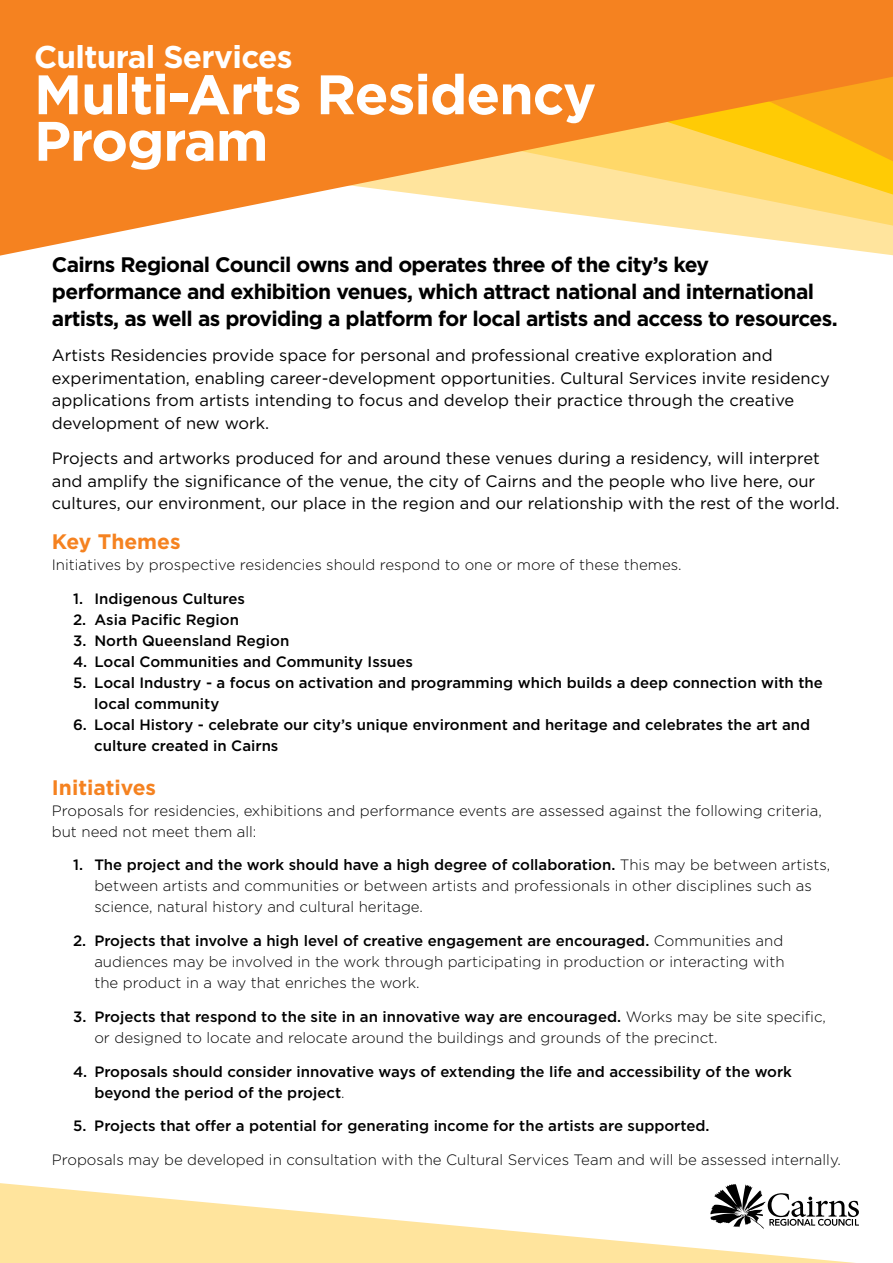
<style>
.page{position:relative;width:893px;height:1263px;background:#fff}
.page>*{position:absolute;margin:0;border:0;box-sizing:border-box;transform-origin:0 0}
.t1{font:700 55.5px/46.5px "Gotham";letter-spacing:-.02em;color:#fff}
.t2{font:700 31.5px "Gotham";letter-spacing:-.02em;color:#fff}
.t3{font:700 21px/27px "Gotham";letter-spacing:-.03em;color:#000}
.t4{font:700 21px "Gotham";color:#f58220}
.t5{font:16.5px/22.5px "Gotham";color:#000}
.t6{font:300 15px/21px "Gotham";color:#000}
.t7{font:500 15px/21px "Gotham";color:#000}
.s1{font-weight:500}
.s2{font-weight:300}
</style>
<div class="page">
<svg style="left:0;top:1183px;width:859px;height:80px;fill:#ffe49d"></svg>
<svg style="left:0;top:0;width:893px;height:256px;background:#f8a44d"></svg>
<h2 class="t2" style="left:34px;top:36px;width:260px">Cultural Services</h2>
<h1 class="t1" style="left:34px;top:71px;width:564px">Multi-Arts Residency<br>Program</h1>
<h3 class="t3" style="left:52px;top:251px;width:787px">Cairns Regional Council owns and operates three of the city’s key performance and exhibition venues, which attract national and international artists, as well as providing a platform for local artists and access to resources.</h3>
<p class="t5" style="left:52px;top:344px;width:779px">Artists Residencies provide space for personal and professional creative exploration and experimentation, enabling career-development opportunities. Cultural Services invite residency applications from artists intending to focus and develop their practice through the creative development of new work.</p>
<p class="t5" style="left:52px;top:447px;width:789px">Projects and artworks produced for and around these venues during a residency, will interpret and amplify the significance of the venue, the city of Cairns and the people who live here, our cultures, our environment, our place in the region and our relationship with the rest of the world.</p>
<h3 class="t4" style="left:52px;top:527px;width:130px">Key Themes</h3>
<p class="t6" style="left:52px;top:553px;width:631px">Initiatives by prospective residencies should respond to one or more of these themes.</p>
<p class="t7" style="left:73px;top:587px;width:173px">1. Indigenous Cultures</p>
<p class="t7" style="left:73px;top:608px;width:167px">2. Asia Pacific Region</p>
<p class="t7" style="left:73px;top:629px;width:218px">3. North Queensland Region</p>
<p class="t7" style="left:73px;top:650px;width:341px">4. Local Communities and Community Issues</p>
<p class="t7" style="left:94px;top:671px;width:730px;text-indent:-21px">5. Local Industry - a focus on activation and programming which builds a deep connection with the local community</p>
<p class="t7" style="left:94px;top:713px;width:717px;text-indent:-21px">6. Local History - celebrate our city’s unique environment and heritage and celebrates the art and culture created in Cairns</p>
<h3 class="t4" style="left:52px;top:773px;width:106px">Initiatives</h3>
<p class="t6" style="left:52px;top:799px;width:771px">Proposals for residencies, exhibitions and performance events are assessed against the following criteria, but need not meet them all:</p>
<p class="t6" style="left:94px;top:854px;width:737px;text-indent:-21px"><span class="s1">1. The project and the work should have a high degree of collaboration.</span> This may be between artists, between artists and communities or between artists and professionals in other disciplines such as science, natural history and cultural heritage.</p>
<p class="t6" style="left:94px;top:930px;width:692px;text-align:justify;text-indent:-21px"><span class="s1">2. Projects that involve a high level of creative engagement are encouraged.</span> Communities and audiences may be involved in the work through participating in production or interacting with the product in a way that enriches the work.</p>
<p class="t6" style="left:94px;top:1005px;width:733px;text-indent:-21px"><span class="s1">3. Projects that respond to the site in an innovative way are encouraged.</span> Works may be site specific, or designed to locate and relocate around the buildings and grounds of the precinct.</p>
<p class="t7" style="left:94px;top:1060px;width:699px;text-indent:-21px">4. Proposals should consider innovative ways of extending the life and accessibility of the work beyond the period of the project<span class="s2">.</span></p>
<p class="t7" style="left:73px;top:1115px;width:638px">5. Projects that offer a potential for generating income for the artists are supported.</p>
<p class="t6" style="left:52px;top:1149px;width:791px">Proposals may be developed in consultation with the Cultural Services Team and will be assessed internally.</p>
</div>
